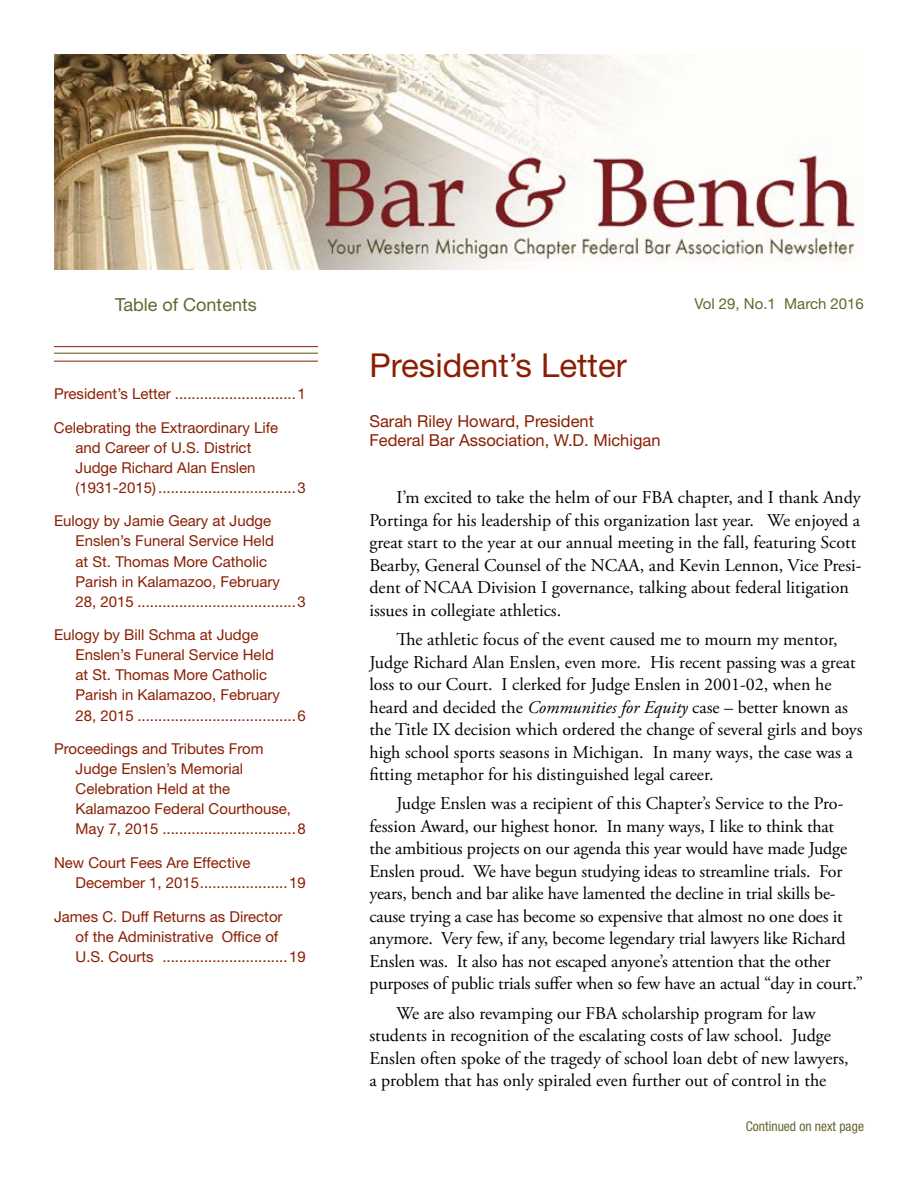
<style>
.page{position:relative;width:918px;height:1188px;background:#fff}
.page>*{position:absolute;margin:0;border:0;box-sizing:border-box;transform-origin:0 0}
.t1{font:33px "Helvetica Neue LT Std";color:#8a1f03}
.t2{font:18px/22.5px "Adobe Garamond Pro";color:#000}
.t3{font:18px "Helvetica Neue LT Std";color:#67652f}
.t4{font:16.5px/19.8px "Helvetica Neue LT Std";color:#8a1f03}
.t5{font:15px/20.1px "Helvetica Neue LT Std";color:#8a1f03}
.t6{font:15px "Helvetica Neue LT Std";color:#67652f}
.t7{font:condensed 13.5px "Helvetica Neue LT Std";color:#67652f}
.s1{font-style:italic}
</style>
<div class="page">
<img style="left:54px;top:54px;width:802px;height:216px">
<hr style="left:54px;top:346px;width:264px;height:1px;background:#8a1f03">
<hr style="left:54px;top:361px;width:264px;height:1px;background:#8a1f03">
<hr style="left:54px;top:353px;width:264px;height:1px;background:#67652f">
<p class="t3" style="left:115px;top:294px;width:143px">Table of Contents</p>
<p class="t6" style="left:694px;top:295px;width:171px">Vol 29, No.1 March 2016</p>
<p class="t5" style="left:54px;top:383px;width:253px">President’s Letter .............................1</p>
<p class="t5" style="left:76px;top:417px;width:232px;text-indent:-22px">Celebrating the Extraordinary Life and Career of U.S. District<br>Judge Richard Alan Enslen (1931-2015) .................................3</p>
<p class="t5" style="left:76px;top:511px;width:232px;text-indent:-22px">Eulogy by Jamie Geary at Judge Enslen’s Funeral Service Held<br>at St. Thomas More Catholic Parish in Kalamazoo, February<br>28, 2015 ......................................3</p>
<p class="t5" style="left:76px;top:625px;width:232px;text-indent:-22px">Eulogy by Bill Schma at Judge Enslen’s Funeral Service Held<br>at St. Thomas More Catholic Parish in Kalamazoo, February<br>28, 2015 ......................................6</p>
<p class="t5" style="left:76px;top:738px;width:232px;text-indent:-22px">Proceedings and Tributes From<br>Judge Enslen’s Memorial<br>Celebration Held at the<br>Kalamazoo Federal Courthouse,<br>May 7, 2015 ................................8</p>
<p class="t5" style="left:76px;top:852px;width:232px;text-indent:-22px">New Court Fees Are Effective<br>December 1, 2015.....................19</p>
<p class="t5" style="left:76px;top:906px;width:232px;text-indent:-22px">James C. Duff Returns as Director<br>of the Administrative Office of<br>U.S. Courts ..............................19</p>
<h1 class="t1" style="left:369px;top:346px;width:259px">President’s Letter</h1>
<p class="t4" style="left:369px;top:411px;width:293px">Sarah Riley Howard, President<br>Federal Bar Association, W.D. Michigan</p>
<p class="t2" style="left:369px;top:487px;width:494px;text-indent:27px">I’m excited to take the helm of our FBA chapter, and I thank Andy Portinga for his leadership of this organization last year. We enjoyed a great start to the year at our annual meeting in the fall, featuring Scott Bearby, General Counsel of the NCAA, and Kevin Lennon, Vice Presi&shy;dent of NCAA Division I governance, talking about federal litigation issues in collegiate athletics.</p>
<p class="t2" style="left:369px;top:629px;width:495px;text-indent:27px">The athletic focus of the event caused me to mourn my mentor, Judge Richard Alan Enslen, even more. His recent passing was a great loss to our Court. I clerked for Judge Enslen in 2001-02, when he heard and decided the <span class="s1">Communities for Equity</span> case – better known as the Title IX decision which ordered the change of several girls and boys high school sports seasons in Michigan. In many ways, the case was a fitting metaphor for his distinguished legal career.</p>
<p class="t2" style="left:369px;top:793px;width:495px;text-indent:27px">Judge Enslen was a recipient of this Chapter’s Service to the Pro&shy;fession Award, our highest honor. In many ways, I like to think that<br>the ambitious projects on our agenda this year would have made Judge Enslen proud. We have begun studying ideas to streamline trials. For years, bench and bar alike have lamented the decline in trial skills be&shy;cause trying a case has become so expensive that almost no one does it anymore. Very few, if any, become legendary trial lawyers like Richard Enslen was. It also has not escaped anyone’s attention that the other purposes of public trials suffer when so few have an actual “day in court.”</p>
<p class="t2" style="left:369px;top:1002px;width:481px;text-indent:27px">We are also revamping our FBA scholarship program for law students in recognition of the escalating costs of law school. Judge Enslen often spoke of the tragedy of school loan debt of new lawyers, a problem that has only spiraled even further out of control in the</p>
<p class="t7" style="left:746px;top:1119px;width:120px">Continued on next page</p>
</div>
